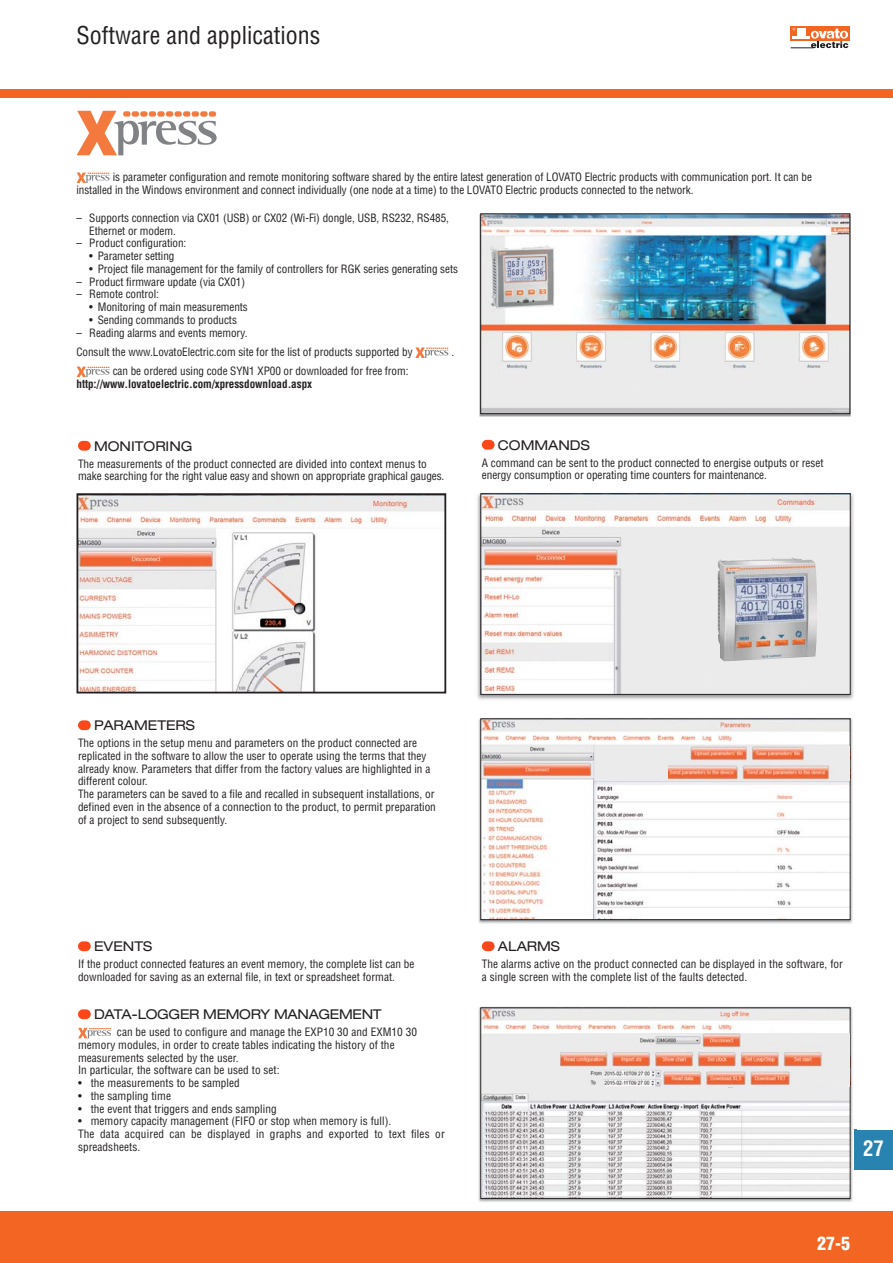
<style>
.page{position:relative;width:893px;height:1263px;background:#fff}
.page>*{position:absolute;margin:0;border:0;box-sizing:border-box;transform-origin:0 0}
.t1{font:condensed 24px "Helvetica";color:#231f20}
.t2{font:700 condensed 21px "Helvetica";color:#fff}
.t3{font:900 condensed 18px "Helvetica";color:#fff}
.t4{font:expanded 13.5px "Helvetica Neue";color:#231f20}
.t5{font:expanded 13.5px "Helvetica Neue";letter-spacing:-.025em;color:#231f20}
.t6{font:condensed 11.25px/12.8px "Helvetica";color:#231f20}
.t7{font:700 condensed 11.25px "Helvetica";letter-spacing:-.005em;color:#231f20}
</style>
<div class="page">
<div style="left:854px;top:1130px;width:39px;height:39px;background:#2883b0"></div>
<div style="left:0;top:1212px;width:893px;height:51px;background:#f26522"></div>
<div style="left:0;top:90px;width:893px;height:8px;background:#f26522"></div>
<div style="left:791px;top:26px;width:59px;height:15px;background:#f26522"></div>
<svg style="left:791px;top:28px;width:57px;height:21px"></svg>
<img style="left:479px;top:213px;width:372px;height:204px">
<img style="left:482px;top:215px;width:366px;height:197px">
<div style="left:480px;top:213px;width:370px;height:201px;border:1px solid #231f20"></div>
<svg style="left:77px;top:111px;width:140px;height:44px"></svg>
<div style="left:123px;top:111px;width:7px;height:6px;background:#f4793e;border-radius:2px"></div>
<svg style="left:77px;top:173px;width:33px;height:10px"></svg>
<div style="left:78px;top:720px;width:13px;height:10px;background:#fc471b;border-radius:5px"></div>
<div style="left:78px;top:1009px;width:13px;height:10px;background:#fc471b;border-radius:5px"></div>
<svg style="left:78px;top:1028px;width:33px;height:10px"></svg>
<img style="left:80px;top:496px;width:363px;height:194px">
<div style="left:77px;top:493px;width:369px;height:200px;border:2px solid #231f20"></div>
<img style="left:477px;top:493px;width:377px;height:207px">
<img style="left:482px;top:495px;width:367px;height:198px">
<div style="left:480px;top:493px;width:371px;height:202px;border:1px solid #231f20"></div>
<img style="left:478px;top:718px;width:375px;height:206px">
<img style="left:482px;top:721px;width:366px;height:197px">
<div style="left:480px;top:719px;width:370px;height:201px;border:1px solid #231f20"></div>
<img style="left:668px;top:747px;width:182px;height:33px">
<img style="left:478px;top:1006px;width:378px;height:196px">
<img style="left:854px;top:1130px;width:2px;height:39px">
<img style="left:482px;top:1010px;width:366px;height:187px">
<div style="left:480px;top:1008px;width:370px;height:191px;border:1px solid #231f20"></div>
<img style="left:560px;top:1034px;width:290px;height:53px">
<div style="left:78px;top:441px;width:13px;height:10px;background:#fc471b;border-radius:5px"></div>
<div style="left:482px;top:440px;width:13px;height:10px;background:#fc471b;border-radius:5px"></div>
<div style="left:78px;top:941px;width:13px;height:10px;background:#fc471b;border-radius:5px"></div>
<div style="left:482px;top:941px;width:13px;height:10px;background:#fc471b;border-radius:5px"></div>
<img style="left:717px;top:556px;width:100px;height:105px">
<svg style="left:415px;top:347px;width:33px;height:11px"></svg>
<svg style="left:77px;top:367px;width:33px;height:10px"></svg>
<h1 class="t1" style="left:77px;top:26px;width:245px">Software and applications</h1>
<p class="t6" style="left:76px;top:171px;width:737px;text-indent:36px">is parameter configuration and remote monitoring software shared by the entire latest generation of LOVATO Electric products with communication port. It can be installed in the Windows environment and connect individually (one node at a time) to the LOVATO Electric products connected to the network.</p>
<p class="t6" style="left:89px;top:212px;width:361px;text-indent:-13px">– Supports connection via CX01 (USB) or CX02 (Wi-Fi) dongle, USB, RS232, RS485,<br>Ethernet or modem.</p>
<p class="t6" style="left:76px;top:238px;width:111px">– Product configuration:</p>
<p class="t6" style="left:89px;top:251px;width:87px">• Parameter setting</p>
<p class="t6" style="left:89px;top:263px;width:370px">• Project file management for the family of controllers for RGK series generating sets</p>
<p class="t6" style="left:76px;top:276px;width:170px">– Product firmware update (via CX01)</p>
<p class="t6" style="left:76px;top:289px;width:84px">– Remote control:</p>
<p class="t6" style="left:89px;top:302px;width:160px">• Monitoring of main measurements</p>
<p class="t6" style="left:89px;top:314px;width:149px">• Sending commands to products</p>
<p class="t6" style="left:76px;top:324px;width:338px;line-height:19.2px">– Reading alarms and events memory.<br>Consult the www.LovatoElectric.com site for the list of products supported by</p>
<p class="t6" style="left:451px;top:346px;width:4px">.</p>
<p class="t6" style="left:113px;top:365px;width:297px">can be ordered using code SYN1 XP00 or downloaded for free from:</p>
<p class="t7" style="left:76px;top:379px;width:237px">http://www.lovatoelectric.com/xpressdownload.aspx</p>
<p class="t4" style="left:94px;top:441px;width:100px">MONITORING</p>
<p class="t6" style="left:78px;top:458px;width:368px">The measurements of the product connected are divided into context menus to make searching for the right value easy and shown on appropriate graphical gauges.</p>
<p class="t4" style="left:498px;top:440px;width:93px">COMMANDS</p>
<p class="t6" style="left:482px;top:457px;width:343px">A command can be sent to the product connected to energise outputs or reset energy consumption or operating time counters for maintenance.</p>
<p class="t4" style="left:94px;top:720px;width:102px">PARAMETERS</p>
<p class="t6" style="left:78px;top:738px;width:359px">The options in the setup menu and parameters on the product connected are replicated in the software to allow the user to operate using the terms that they already know. Parameters that differ from the factory values are highlighted in a different colour.<br>The parameters can be saved to a file and recalled in subsequent installations, or defined even in the absence of a connection to the product, to permit preparation of a project to send subsequently.</p>
<p class="t4" style="left:94px;top:941px;width:59px">EVENTS</p>
<p class="t6" style="left:78px;top:959px;width:338px">If the product connected features an event memory, the complete list can be downloaded for saving as an external file, in text or spreadsheet format.</p>
<p class="t5" style="left:94px;top:1009px;width:289px">DATA-LOGGER MEMORY MANAGEMENT</p>
<p class="t6" style="left:78px;top:1027px;width:341px;text-indent:39px">can be used to configure and manage the EXP10 30 and EXM10 30 memory modules, in order to create tables indicating the history of the measurements selected by the user.<br>In particular, the software can be used to set:</p>
<p class="t6" style="left:78px;top:1078px;width:163px">• the measurements to be sampled</p>
<p class="t6" style="left:78px;top:1090px;width:94px">• the sampling time</p>
<p class="t6" style="left:78px;top:1103px;width:200px">• the event that triggers and ends sampling</p>
<p class="t6" style="left:78px;top:1116px;width:368px">• memory capacity management (FIFO or stop when memory is full).<br>The data acquired can be displayed in graphs and exported to text files or spreadsheets.</p>
<p class="t4" style="left:498px;top:941px;width:63px">ALARMS</p>
<p class="t6" style="left:482px;top:959px;width:363px">The alarms active on the product connected can be displayed in the software, for a single screen with the complete list of the faults detected.</p>
<h2 class="t2" style="left:863px;top:1140px;width:22px">27</h2>
<h3 class="t3" style="left:817px;top:1236px;width:34px">27-5</h3>
</div>
